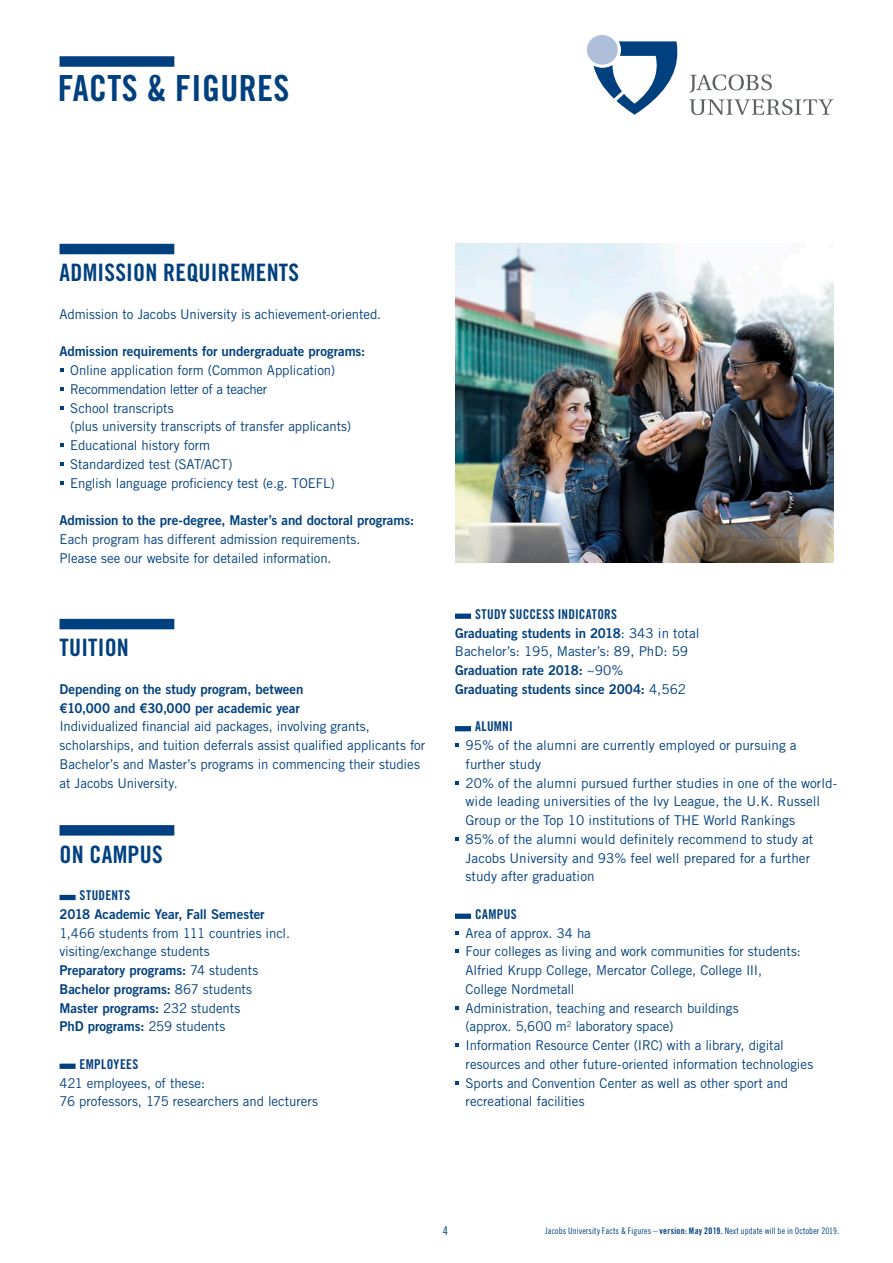
<style>
.page{position:relative;width:893px;height:1263px;background:#fff}
.page>*{position:absolute;margin:0;border:0;box-sizing:border-box;transform-origin:0 0}
.t1{font:36px "Trade Gothic LT Std Bd Cn 20";letter-spacing:.01em;color:#00407f}
.t2{font:24px "Trade Gothic LT Std Bd Cn 20";letter-spacing:.01em;color:#00407f}
.t3{font:13.5px/18.8px "Trade Gothic LT Std";color:#00407f}
.t4{font:13.5px/18.8px "Trade Gothic LT Std Bd 2";color:#00407f}
.t5{font:13.5px "Trade Gothic LT Std Bd Cn 20";letter-spacing:.025em;color:#00407f}
.t6{font:12.15px "Trade Gothic LT Std Cn 18";color:#00407f}
.t7{font:9px "Trade Gothic LT Std Cn 18";letter-spacing:.015em;color:#00407f}
.s1{font-family:"Trade Gothic LT Std"}
.s2{font-family:"Trade Gothic LT Std Bd Cn 20"}
</style>
<div class="page">
<div style="left:455px;top:614px;width:16px;height:5px;background:#00407f"></div>
<div style="left:455px;top:726px;width:16px;height:5px;background:#00407f"></div>
<svg style="left:455px;top:743px;width:4px;height:4px"></svg>
<svg style="left:455px;top:781px;width:4px;height:3px"></svg>
<svg style="left:455px;top:837px;width:4px;height:4px"></svg>
<div style="left:455px;top:914px;width:16px;height:5px;background:#00407f"></div>
<svg style="left:455px;top:931px;width:4px;height:4px"></svg>
<svg style="left:455px;top:949px;width:4px;height:4px"></svg>
<svg style="left:455px;top:1006px;width:4px;height:4px"></svg>
<svg style="left:455px;top:1043px;width:4px;height:4px"></svg>
<svg style="left:455px;top:1081px;width:4px;height:4px"></svg>
<svg style="left:60px;top:368px;width:3px;height:4px"></svg>
<svg style="left:60px;top:387px;width:3px;height:4px"></svg>
<svg style="left:60px;top:406px;width:3px;height:4px"></svg>
<svg style="left:60px;top:443px;width:3px;height:4px"></svg>
<svg style="left:60px;top:462px;width:3px;height:4px"></svg>
<div style="left:60px;top:895px;width:16px;height:5px;background:#00407f"></div>
<div style="left:60px;top:1064px;width:16px;height:5px;background:#00407f"></div>
<div style="left:60px;top:244px;width:114px;height:10px;background:#00407f"></div>
<div style="left:60px;top:825px;width:114px;height:11px;background:#00407f"></div>
<div style="left:60px;top:619px;width:114px;height:10px;background:#00407f"></div>
<div style="left:60px;top:56px;width:114px;height:11px;background:#00407f"></div>
<svg style="left:593px;top:41px;width:85px;height:74px"></svg>
<div style="left:587px;top:35px;width:31px;height:30px;background:#afbed9;border-radius:50%"></div>
<svg style="left:689px;top:99px;width:144px;height:16px"></svg>
<svg style="left:689px;top:74px;width:83px;height:19px"></svg>
<img style="left:455px;top:244px;width:378px;height:318px">
<h1 class="t1" style="left:58px;top:66px;width:233px">FACTS &amp; FIGURES</h1>
<h2 class="t2" style="left:60px;top:258px;width:241px">ADMISSION REQUIREMENTS</h2>
<p class="t3" style="left:60px;top:304px;width:323px">Admission to Jacobs University is achievement-oriented.</p>
<p class="t4" style="left:60px;top:342px;width:307px">Admission requirements for undergraduate programs:</p>
<p class="t3" style="left:70px;top:361px;width:282px">Online application form (Common Application)<br>Recommendation letter of a teacher<br>School transcripts<br>(plus university transcripts of transfer applicants)<br>Educational history form<br>Standardized test (SAT/ACT)<br>English language proficiency test (e.g. TOEFL)</p>
<p class="t4" style="left:60px;top:511px;width:356px">Admission to the pre-degree, Master’s and doctoral programs:</p>
<p class="t3" style="left:60px;top:529px;width:303px">Each program has different admission requirements.<br>Please see our website for detailed information.</p>
<h2 class="t2" style="left:60px;top:633px;width:71px">TUITION</h2>
<p class="t4" style="left:60px;top:679px;width:245px">Depending on the study program, between €10,000 and €30,000 per academic year</p>
<p class="t3" style="left:60px;top:717px;width:367px">Individualized financial aid packages, involving grants, scholarships, and tuition deferrals assist qualified applicants for Bachelor’s and Master’s programs in commencing their studies at Jacobs University.</p>
<h2 class="t2" style="left:60px;top:839px;width:105px">ON CAMPUS</h2>
<p class="t5" style="left:80px;top:887px;width:52px">STUDENTS</p>
<p class="t4" style="left:60px;top:904px;width:207px">2018 Academic Year, Fall Semester</p>
<p class="t3" style="left:60px;top:923px;width:232px">1,466 students from 111 countries incl. visiting/exchange students</p>
<p class="t4" style="left:60px;top:961px;width:200px">Preparatory programs: <span class="s1">74 students<br></span>Bachelor programs: <span class="s1">867 students<br></span>Master programs: <span class="s1">232 students<br></span>PhD programs: <span class="s1">259 students</span></p>
<p class="t5" style="left:80px;top:1056px;width:60px">EMPLOYEES</p>
<p class="t3" style="left:60px;top:1073px;width:260px">421 employees, of these:<br>76 professors, 175 researchers and lecturers</p>
<p class="t5" style="left:475px;top:606px;width:143px">STUDY SUCCESS INDICATORS</p>
<p class="t4" style="left:455px;top:623px;width:246px">Graduating students in 2018<span class="s1">: 343 in total</span></p>
<p class="t3" style="left:455px;top:642px;width:235px">Bachelor’s: 195, Master’s: 89, PhD: 59</p>
<p class="t4" style="left:455px;top:661px;width:233px">Graduation rate 2018: <span class="s1">~90%<br></span>Graduating students since 2004: <span class="s1">4,562</span></p>
<p class="t5" style="left:475px;top:718px;width:39px">ALUMNI</p>
<p class="t3" style="left:466px;top:736px;width:373px">95% of the alumni are currently employed or pursuing a further study<br>20% of the alumni pursued further studies in one of the world&shy;wide leading universities of the Ivy League, the U.K. Russell Group or the Top 10 institutions of THE World Rankings<br>85% of the alumni would definitely recommend to study at Jacobs University and 93% feel well prepared for a further study after graduation</p>
<p class="t5" style="left:475px;top:906px;width:43px">CAMPUS</p>
<p class="t3" style="left:466px;top:923px;width:349px">Area of approx. 34 ha<br>Four colleges as living and work communities for students:<br>Alfried Krupp College, Mercator College, College III,<br>College Nordmetall<br>Administration, teaching and research buildings<br>(approx. 5,600 m<sup>2</sup> laboratory space)<br>Information Resource Center (IRC) with a library, digital resources and other future-oriented information technologies Sports and Convention Center as well as other sport and recreational facilities</p>
<p class="t6" style="left:443px;top:1223px;width:7px">4</p>
<p class="t7" style="left:545px;top:1225px;width:295px">Jacobs University Facts &amp; Figures – <span class="s2">version: May 2019.</span> Next update will be in October 2019.</p>
</div>
